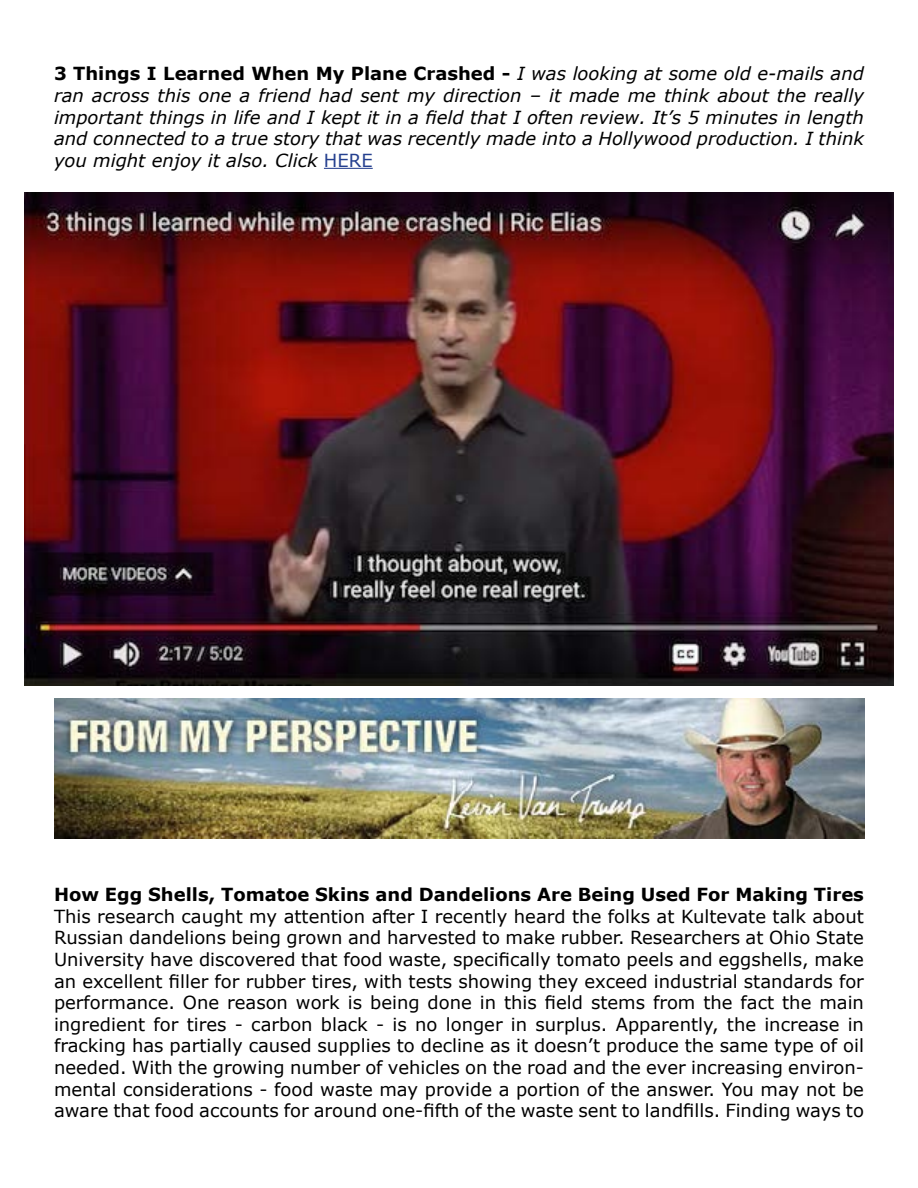
<style>
.page{position:relative;width:918px;height:1188px;background:#fff}
.page>*{position:absolute;margin:0;border:0;box-sizing:border-box;transform-origin:0 0}
.t1{font:18px/21.6px "Verdana";color:#000;text-align:justify}
.t2{font:italic 18px/21.6px "Verdana";color:#000;text-align:justify}
.t3{font:700 18px "Verdana";color:#000}
.s1{font-weight:700;font-style:normal}
.s2{font-style:normal;color:#25408f}
</style>
<div class="page">
<hr style="left:324px;top:168px;width:49px;height:1px;background:#25408f">
<img style="left:24px;top:192px;width:870px;height:494px">
<img style="left:54px;top:699px;width:810px;height:140px">
<p class="t2" style="left:54px;top:63px;width:812px"><span class="s1">3 Things I Learned When My Plane Crashed -</span> I was looking at some old e-mails and ran across this one a friend had sent my direction – it made me think about the really important things in life and I kept it in a field that I often review. It’s 5 minutes in length and connected to a true story that was recently made into a Hollywood production. I think you might enjoy it also. Click <span class="s2">HERE</span></p>
<p class="t3" style="left:54px;top:882px;width:812px">How Egg Shells, Tomatoe Skins and Dandelions Are Being Used For Making Tires</p>
<p class="t1" style="left:54px;top:905px;width:812px">This research caught my attention after I recently heard the folks at Kultevate talk about Russian dandelions being grown and harvested to make rubber. Researchers at Ohio State University have discovered that food waste, specifically tomato peels and eggshells, make an excellent filler for rubber tires, with tests showing they exceed industrial standards for performance. One reason work is being done in this field stems from the fact the main ingredient for tires - carbon black - is no longer in surplus. Apparently, the increase in fracking has partially caused supplies to decline as it doesn’t produce the same type of oil needed. With the growing number of vehicles on the road and the ever increasing environ&shy;mental considerations - food waste may provide a portion of the answer. You may not be aware that food accounts for around one-fifth of the waste sent to landfills. Finding ways to</p>
</div>
